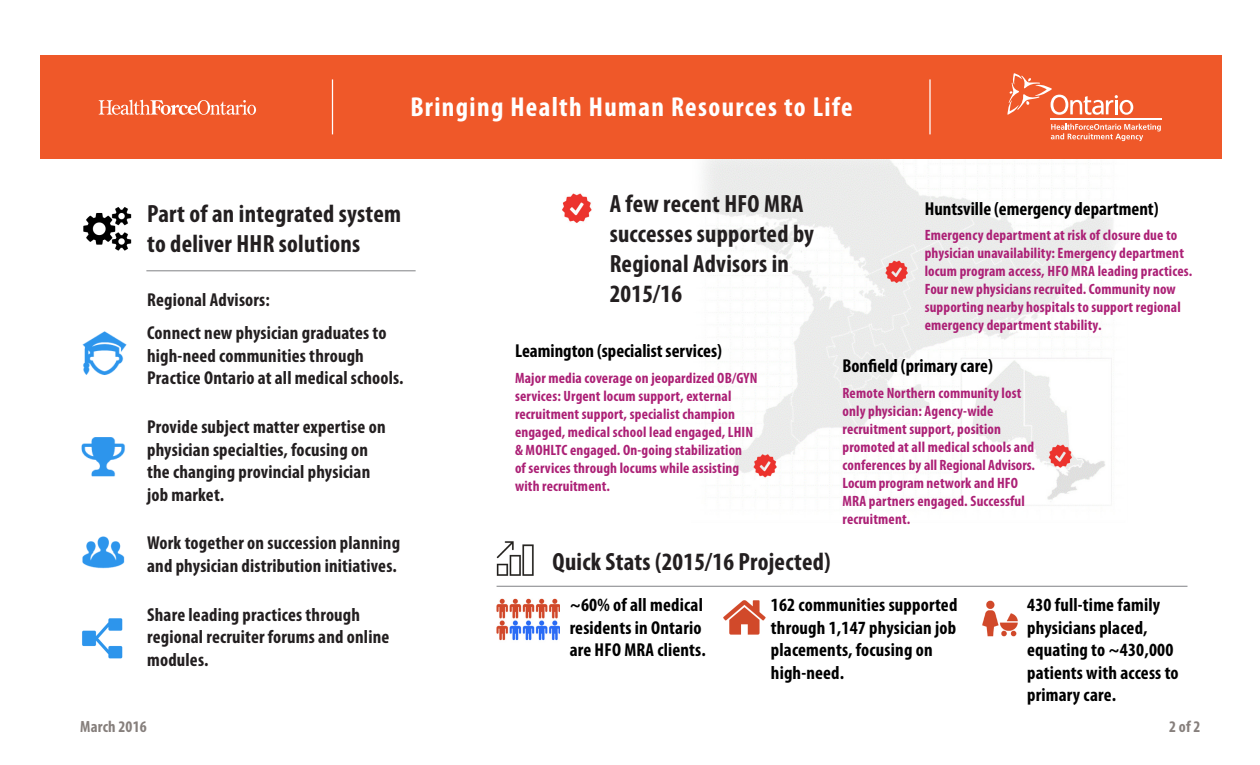
<style>
.page{position:relative;width:1260px;height:765px;background:#fff}
.page>*{position:absolute;margin:0;border:0;box-sizing:border-box;transform-origin:0 0}
.t1{font:700 condensed 27.5px "Myriad Pro";letter-spacing:.05em;color:#fff}
.t2{font:700 condensed 25px/30px "Myriad Pro";letter-spacing:.01em;color:#231f20}
.t3{font:700 condensed 18.75px/22.5px "Myriad Pro";letter-spacing:.01em;color:#231f20}
.t4{font:700 condensed 18.75px/22.5px "Myriad Pro";letter-spacing:.01em;color:#000}
.t5{font:700 condensed 16.25px "Myriad Pro";letter-spacing:.01em;color:#867f7c}
.t6{font:700 condensed 15px/18px "Myriad Pro";letter-spacing:.01em;color:#ac2176}
</style>
<div class="page">
<img style="left:723px;top:600px;width:43px;height:35px">
<img style="left:562px;top:159px;width:554px;height:347px">
<hr style="left:497px;top:586px;width:691px;height:1px;background:#808285">
<img style="left:496px;top:598px;width:64px;height:43px">
<img style="left:982px;top:600px;width:36px;height:37px">
<img style="left:496px;top:541px;width:38px;height:35px">
<hr style="left:146px;top:270px;width:270px;height:1px;background:#808285">
<img style="left:82px;top:331px;width:45px;height:44px">
<img style="left:81px;top:437px;width:44px;height:40px">
<img style="left:82px;top:536px;width:43px;height:33px">
<img style="left:82px;top:618px;width:41px;height:41px">
<img style="left:83px;top:207px;width:49px;height:44px">
<div style="left:41px;top:56px;width:1181px;height:103px;background:#ef5829"></div>
<svg style="left:1007px;top:73px;width:126px;height:42px"></svg>
<svg style="left:1051px;top:124px;width:110px;height:17px"></svg>
<hr style="left:1050px;top:119px;width:112px;height:1px;background:#fff">
<svg style="left:99px;top:100px;width:157px;height:15px"></svg>
<hr style="left:332px;top:79px;width:1px;height:55px;background:#fff">
<hr style="left:929px;top:79px;width:2px;height:55px;background:#fff">
<p class="t1" style="left:410px;top:89px;width:444px">Bringing Health Human Resources to Life</p>
<p class="t2" style="left:147px;top:198px;width:255px">Part of an integrated system to deliver HHR solutions</p>
<p class="t3" style="left:147px;top:288px;width:124px">Regional Advisors:</p>
<p class="t3" style="left:147px;top:321px;width:258px">Connect new physician graduates to high-need communities through<br>Practice Ontario at all medical schools.</p>
<p class="t3" style="left:147px;top:415px;width:240px">Provide subject matter expertise on physician specialties, focusing on the changing provincial physician job market.</p>
<p class="t3" style="left:147px;top:531px;width:254px">Work together on succession planning and physician distribution initiatives.</p>
<p class="t3" style="left:147px;top:603px;width:244px">Share leading practices through regional recruiter forums and online modules.</p>
<p class="t2" style="left:610px;top:188px;width:206px">A few recent HFO MRA successes supported by<br>Regional Advisors in<br>2015/16</p>
<p class="t4" style="left:515px;top:339px;width:208px">Leamington (specialist services)</p>
<p class="t6" style="left:515px;top:368px;width:244px">Major media coverage on jeopardized OB/GYN services: Urgent locum support, external recruitment support, specialist champion engaged, medical school lead engaged, LHIN &amp; MOHLTC engaged. On-going stabilization<br>of services through locums while assisting with recruitment.</p>
<p class="t2" style="left:552px;top:546px;width:280px">Quick Stats (2015/16 Projected)</p>
<p class="t4" style="left:925px;top:197px;width:235px">Huntsville (emergency department)</p>
<p class="t6" style="left:925px;top:226px;width:269px">Emergency department at risk of closure due to physician unavailability: Emergency department locum program access, HFO MRA leading practices.<br>Four new physicians recruited. Community now supporting nearby hospitals to support regional emergency department stability.</p>
<p class="t4" style="left:842px;top:354px;width:152px">Bonfield (primary care)</p>
<p class="t6" style="left:842px;top:383px;width:194px">Remote Northern community lost only physician: Agency-wide recruitment support, position promoted at all medical schools and conferences by all Regional Advisors.<br>Locum program network and HFO<br>MRA partners engaged. Successful recruitment.</p>
<p class="t4" style="left:570px;top:593px;width:138px">~60% of all medical residents in Ontario are HFO MRA clients.</p>
<p class="t4" style="left:771px;top:593px;width:188px">162 communities supported through 1,147 physician job placements, focusing on high-need.</p>
<p class="t4" style="left:1027px;top:593px;width:153px">430 full-time family physicians placed, equating to ~430,000 patients with access to primary care.</p>
<p class="t5" style="left:80px;top:717px;width:68px">March 2016</p>
<p class="t5" style="left:1169px;top:717px;width:33px">2 of 2</p>
</div>
